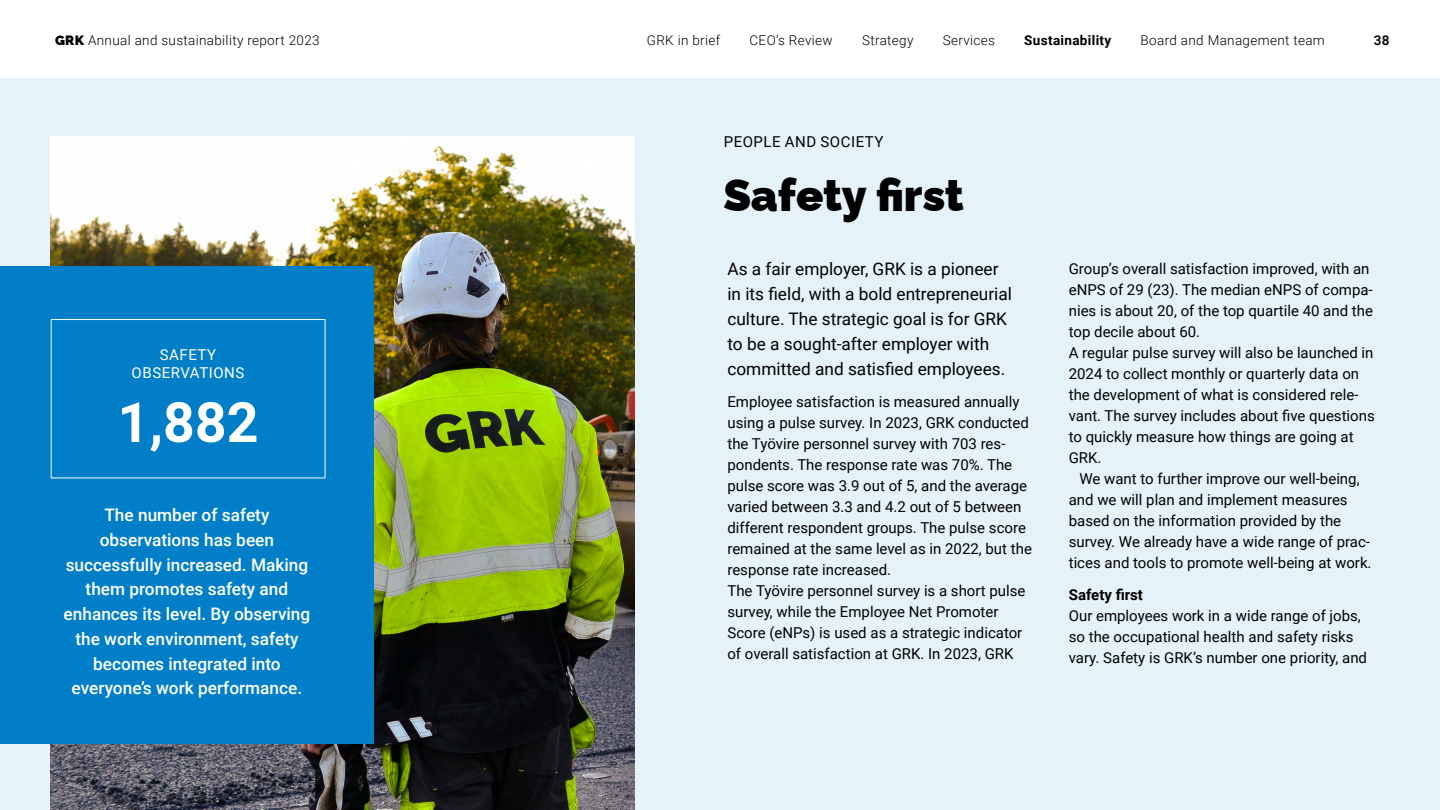
<style>
.page{position:relative;width:1440px;height:810px;background:#fff}
.page>*{position:absolute;margin:0;border:0;box-sizing:border-box;transform-origin:0 0}
.t1{font:700 55.5px "Roboto";color:#fff}
.t2{font:900 45px "Raleway";letter-spacing:-.005em;color:#000}
.t3{font:500 17.25px/24.8px "Roboto";color:#fff;text-align:center}
.t4{font:17.25px/24.8px "Roboto";color:#000}
.t5{font:15px/21px "Roboto";color:#000}
.t6{font:15px/18px "Roboto";letter-spacing:.035em;color:#fff;text-align:center}
.t7{font:15px "Roboto";letter-spacing:.035em;color:#000}
.t8{font:700 15px "Roboto";color:#000}
.t9{font:300 13.5px "Roboto";letter-spacing:.025em;color:#000}
.t10{font:700 13.5px "Roboto";letter-spacing:.025em;color:#000}
.t11{font:700 13.5px "Roboto";color:#0f0c0c}
.s1{font-family:"Raleway";font-weight:900}
</style>
<div class="page">
<div style="left:0;top:79px;width:1440px;height:731px;background:#e6f2f9"></div>
<img style="left:50px;top:136px;width:585px;height:674px">
<div style="left:0;top:266px;width:374px;height:478px;background:#007ec7"></div>
<hr style="left:51px;top:319px;width:274px;height:1px;background:#fff">
<hr style="left:51px;top:478px;width:274px;height:1px;background:#fff">
<hr style="left:325px;top:319px;width:1px;height:159px;background:#fff">
<hr style="left:51px;top:319px;width:1px;height:159px;background:#fff">
<p class="t9" style="left:55px;top:31px;width:266px"><span class="s1">GRK</span> Annual and sustainability report 2023</p>
<p class="t9" style="left:647px;top:31px;width:75px">GRK in brief</p>
<p class="t9" style="left:750px;top:31px;width:85px">CEO’s Review</p>
<p class="t9" style="left:862px;top:31px;width:53px">Strategy</p>
<p class="t9" style="left:943px;top:31px;width:54px">Services</p>
<p class="t10" style="left:1024px;top:31px;width:89px">Sustainability</p>
<p class="t9" style="left:1141px;top:31px;width:186px">Board and Management team</p>
<p class="t11" style="left:1374px;top:31px;width:17px">38</p>
<p class="t7" style="left:724px;top:132px;width:161px">PEOPLE AND SOCIETY</p>
<p class="t6" style="left:132px;top:345px;width:114px">SAFETY<br>OBSERVATIONS</p>
<h1 class="t1" style="left:118px;top:383px;width:142px">1,882</h1>
<p class="t3" style="left:64px;top:502px;width:248px">The number of safety observations has been successfully increased. Making them promotes safety and enhances its level. By observing the work environment, safety becomes integrated into everyone’s work performance.</p>
<h2 class="t2" style="left:723px;top:159px;width:242px">Safety first</h2>
<p class="t4" style="left:727px;top:256px;width:286px">As a fair employer, GRK is a pioneer in its field, with a bold entrepreneurial culture. The strategic goal is for GRK to be a sought-after employer with committed and satisfied employees.</p>
<p class="t5" style="left:727px;top:390px;width:306px">Employee satisfaction is measured annually using a pulse survey. In 2023, GRK conducted the Työvire personnel survey with 703 res&shy;pondents. The response rate was 70%. The pulse score was 3.9 out of 5, and the average varied between 3.3 and 4.2 out of 5 between different respondent groups. The pulse score remained at the same level as in 2022, but the response rate increased.<br>The Työvire personnel survey is a short pulse survey, while the Employee Net Promoter Score (eNPs) is used as a strategic indicator of overall satisfaction at GRK. In 2023, GRK</p>
<p class="t5" style="left:1069px;top:257px;width:308px">Group’s overall satisfaction improved, with an eNPS of 29 (23). The median eNPS of compa&shy;nies is about 20, of the top quartile 40 and the top decile about 60.<br>A regular pulse survey will also be launched in 2024 to collect monthly or quarterly data on the development of what is considered rele&shy;vant. The survey includes about five questions to quickly measure how things are going at GRK.</p>
<p class="t5" style="left:1069px;top:467px;width:304px;text-indent:11px">We want to further improve our well-being, and we will plan and implement measures based on the information provided by the survey. We already have a wide range of prac&shy;tices and tools to promote well-being at work.</p>
<p class="t8" style="left:1069px;top:584px;width:76px">Safety first</p>
<p class="t5" style="left:1069px;top:605px;width:300px">Our employees work in a wide range of jobs, so the occupational health and safety risks vary. Safety is GRK’s number one priority, and</p>
</div>
